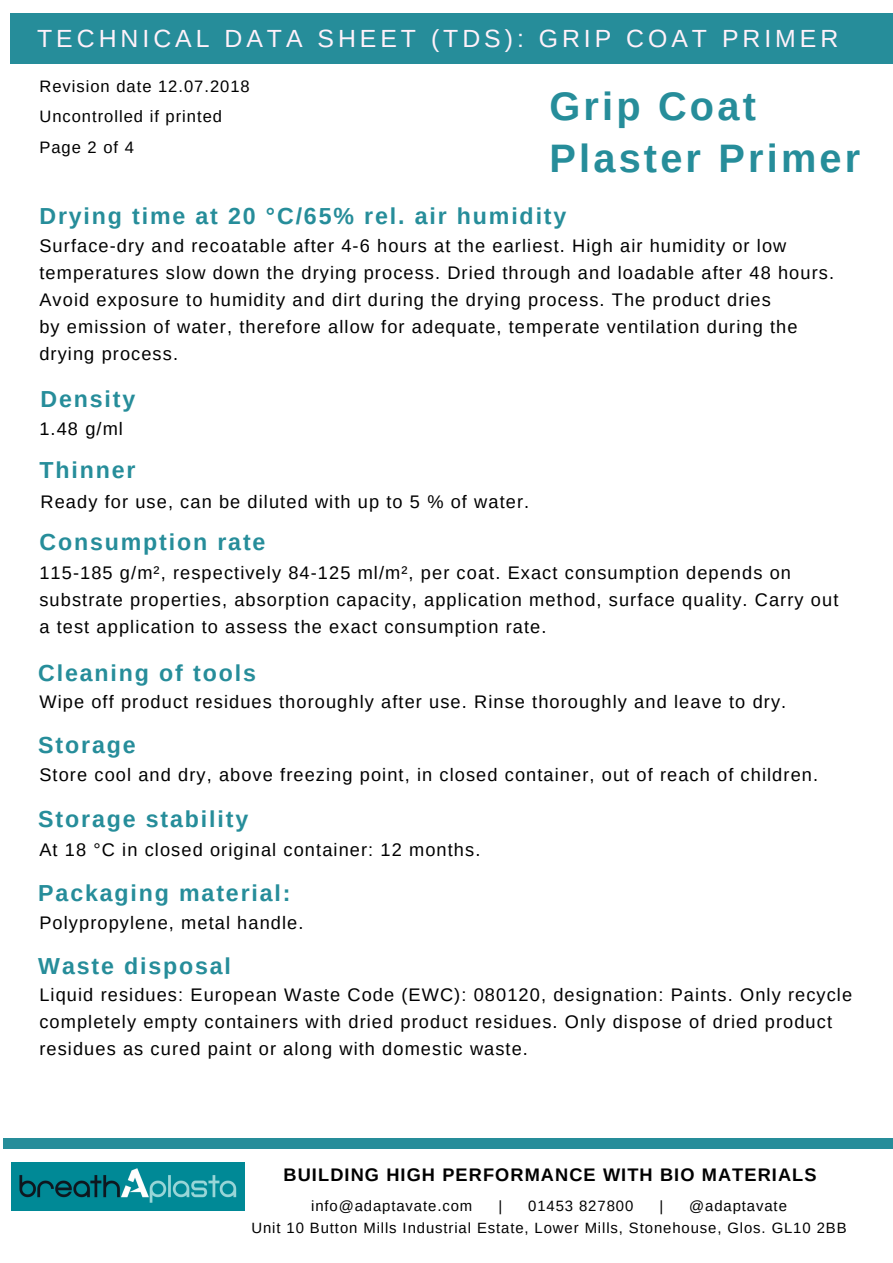
<style>
.page{position:relative;width:893px;height:1263px;background:#fff}
.page>*{position:absolute;margin:0;border:0;box-sizing:border-box;transform-origin:0 0}
.t1{font:700 39.75px/51.8px "Arimo";letter-spacing:.08em;color:#268d9a}
.t2{font:24.9px "Arimo";letter-spacing:.16em;color:#fff1fa}
.t3{font:700 23.25px "Arimo";letter-spacing:.08em;color:#268d9a}
.t4{font:18.15px/27px "Arimo";letter-spacing:.06em;color:#000}
.t5{font:700 18.15px "Arimo";letter-spacing:.06em;color:#000}
.t6{font:16.5px/30.5px "Arimo";letter-spacing:.06em;color:#000}
.t7{font:14.85px "Arimo";letter-spacing:.06em;color:#000}
</style>
<div class="page">
<div style="left:10px;top:14px;width:883px;height:50px;background:#268d9a"></div>
<div style="left:3px;top:1138px;width:890px;height:10px;background:#268d9a"></div>
<img style="left:11px;top:1162px;width:233px;height:48px">
<h2 class="t2" style="left:37px;top:24px;width:803px">TECHNICAL DATA SHEET (TDS): GRIP COAT PRIMER</h2>
<p class="t6" style="left:39px;top:71px;width:212px">Revision date 12.07.2018<br>Uncontrolled if printed<br>Page 2 of 4</p>
<h1 class="t1" style="left:549px;top:80px;width:312px">Grip Coat<br>Plaster Primer</h1>
<p class="t3" style="left:39px;top:203px;width:528px">Drying time at 20 °C/65% rel. air humidity</p>
<p class="t4" style="left:39px;top:232px;width:796px">Surface-dry and recoatable after 4-6 hours at the earliest. High air humidity or low temperatures slow down the drying process. Dried through and loadable after 48 hours.<br>Avoid exposure to humidity and dirt during the drying process. The product dries<br>by emission of water, therefore allow for adequate, temperate ventilation during the drying process.</p>
<p class="t3" style="left:41px;top:386px;width:96px">Density</p>
<p class="t4" style="left:39px;top:415px;width:85px">1.48 g/ml</p>
<p class="t3" style="left:39px;top:457px;width:98px">Thinner</p>
<p class="t4" style="left:41px;top:488px;width:490px">Ready for use, can be diluted with up to 5 % of water.</p>
<p class="t3" style="left:39px;top:529px;width:228px">Consumption rate</p>
<p class="t4" style="left:39px;top:559px;width:800px">115-185 g/m², respectively 84-125 ml/m², per coat. Exact consumption depends on substrate properties, absorption capacity, application method, surface quality. Carry out a test application to assess the exact consumption rate.</p>
<p class="t3" style="left:38px;top:660px;width:219px">Cleaning of tools</p>
<p class="t4" style="left:39px;top:688px;width:748px">Wipe off product residues thoroughly after use. Rinse thoroughly and leave to dry.</p>
<p class="t3" style="left:38px;top:732px;width:99px">Storage</p>
<p class="t4" style="left:39px;top:762px;width:780px">Store cool and dry, above freezing point, in closed container, out of reach of children.</p>
<p class="t3" style="left:38px;top:806px;width:211px">Storage stability</p>
<p class="t4" style="left:39px;top:836px;width:442px">At 18 °C in closed original container: 12 months.</p>
<p class="t3" style="left:38px;top:880px;width:254px">Packaging material:</p>
<p class="t4" style="left:39px;top:909px;width:266px">Polypropylene, metal handle.</p>
<p class="t3" style="left:38px;top:953px;width:194px">Waste disposal</p>
<p class="t4" style="left:39px;top:981px;width:814px">Liquid residues: European Waste Code (EWC): 080120, designation: Paints. Only recycle completely empty containers with dried product residues. Only dispose of dried product residues as cured paint or along with domestic waste.</p>
<p class="t5" style="left:283px;top:1165px;width:535px">BUILDING HIGH PERFORMANCE WITH BIO MATERIALS</p>
<p class="t7" style="left:311px;top:1197px;width:163px">info@adaptavate.com</p>
<p class="t7" style="left:498px;top:1197px;width:5px">|</p>
<p class="t7" style="left:528px;top:1197px;width:107px">01453 827800</p>
<p class="t7" style="left:659px;top:1197px;width:5px">|</p>
<p class="t7" style="left:689px;top:1197px;width:99px">@adaptavate</p>
<p class="t7" style="left:251px;top:1220px;width:597px">Unit 10 Button Mills Industrial Estate, Lower Mills, Stonehouse, Glos. GL10 2BB</p>
</div>
